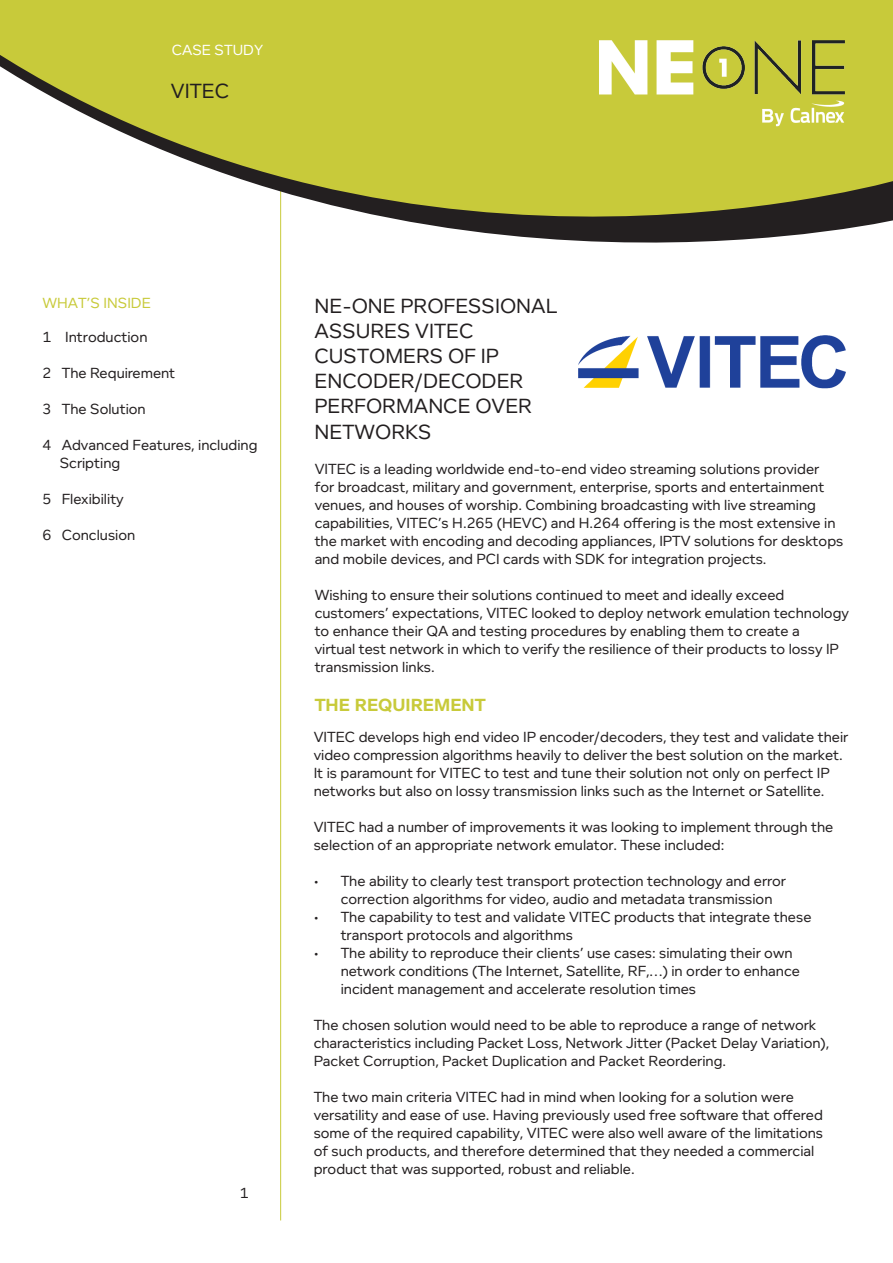
<style>
.page{position:relative;width:893px;height:1263px;background:#fff}
.page>*{position:absolute;margin:0;border:0;box-sizing:border-box;transform-origin:0 0}
.t1{font:21px/25.2px "Foundry Context";color:#231f20}
.t2{font:700 18px "Foundry Context";color:#c8ca3a}
.t3{font:15px/18px "Foundry Context";color:#231f20}
.t4{font:15px "Foundry Context";color:#c8ca3a}
.t5{font:15px "Foundry Context";color:#fff}
</style>
<div class="page">
<hr style="left:280px;top:183px;width:1px;height:1037px;background:#c8ca3a">
<svg style="left:0;top:0;width:893px;height:325px;fill:#c8ca3a"></svg>
<img style="left:600px;top:40px;width:244px;height:92px">
<img style="left:577px;top:313px;width:270px;height:76px">
<p class="t5" style="left:172px;top:41px;width:93px">CASE STUDY</p>
<p class="t1" style="left:171px;top:77px;width:60px">VITEC</p>
<p class="t4" style="left:43px;top:294px;width:110px">WHAT’S INSIDE</p>
<p class="t3" style="left:43px;top:327px;width:107px">1 Introduction</p>
<p class="t3" style="left:43px;top:363px;width:134px">2 The Requirement</p>
<p class="t3" style="left:43px;top:399px;width:105px">3 The Solution</p>
<p class="t3" style="left:43px;top:435px;width:217px">4 Advanced Features, including</p>
<p class="t3" style="left:60px;top:453px;width:62px">Scripting</p>
<p class="t3" style="left:43px;top:489px;width:83px">5 Flexibility</p>
<p class="t3" style="left:43px;top:525px;width:94px">6 Conclusion</p>
<p class="t3" style="left:240px;top:1184px;width:10px">1</p>
<p class="t1" style="left:315px;top:293px;width:244px">NE-ONE PROFESSIONAL<br>ASSURES VITEC<br>CUSTOMERS OF IP<br>ENCODER/DECODER<br>PERFORMANCE OVER<br>NETWORKS</p>
<p class="t3" style="left:315px;top:460px;width:530px">VITEC is a leading worldwide end-to-end video streaming solutions provider<br>for broadcast, military and government, enterprise, sports and entertainment venues, and houses of worship. Combining broadcasting with live streaming capabilities, VITEC’s H.265 (HEVC) and H.264 offering is the most extensive in the market with encoding and decoding appliances, IPTV solutions for desktops and mobile devices, and PCI cards with SDK for integration projects.</p>
<p class="t3" style="left:315px;top:586px;width:536px">Wishing to ensure their solutions continued to meet and ideally exceed customers’ expectations, VITEC looked to deploy network emulation technology to enhance their QA and testing procedures by enabling them to create a<br>virtual test network in which to verify the resilience of their products to lossy IP transmission links.</p>
<p class="t2" style="left:315px;top:694px;width:173px">THE REQUIREMENT</p>
<p class="t3" style="left:314px;top:728px;width:536px">VITEC develops high end video IP encoder/decoders, they test and validate their video compression algorithms heavily to deliver the best solution on the market.<br>It is paramount for VITEC to test and tune their solution not only on perfect IP networks but also on lossy transmission links such as the Internet or Satellite.</p>
<p class="t3" style="left:314px;top:818px;width:521px">VITEC had a number of improvements it was looking to implement through the selection of an appropriate network emulator. These included:</p>
<p class="t3" style="left:341px;top:872px;width:447px;text-indent:-27px">• The ability to clearly test transport protection technology and error correction algorithms for video, audio and metadata transmission</p>
<p class="t3" style="left:341px;top:908px;width:472px;text-indent:-27px">• The capability to test and validate VITEC products that integrate these transport protocols and algorithms</p>
<p class="t3" style="left:341px;top:944px;width:461px;text-indent:-27px">• The ability to reproduce their clients’ use cases: simulating their own network conditions (The Internet, Satellite, RF,…) in order to enhance incident management and accelerate resolution times</p>
<p class="t3" style="left:314px;top:1016px;width:517px">The chosen solution would need to be able to reproduce a range of network characteristics including Packet Loss, Network Jitter (Packet Delay Variation),<br>Packet Corruption, Packet Duplication and Packet Reordering.</p>
<p class="t3" style="left:314px;top:1088px;width:511px">The two main criteria VITEC had in mind when looking for a solution were versatility and ease of use. Having previously used free software that offered some of the required capability, VITEC were also well aware of the limitations of such products, and therefore determined that they needed a commercial product that was supported, robust and reliable.</p>
</div>
